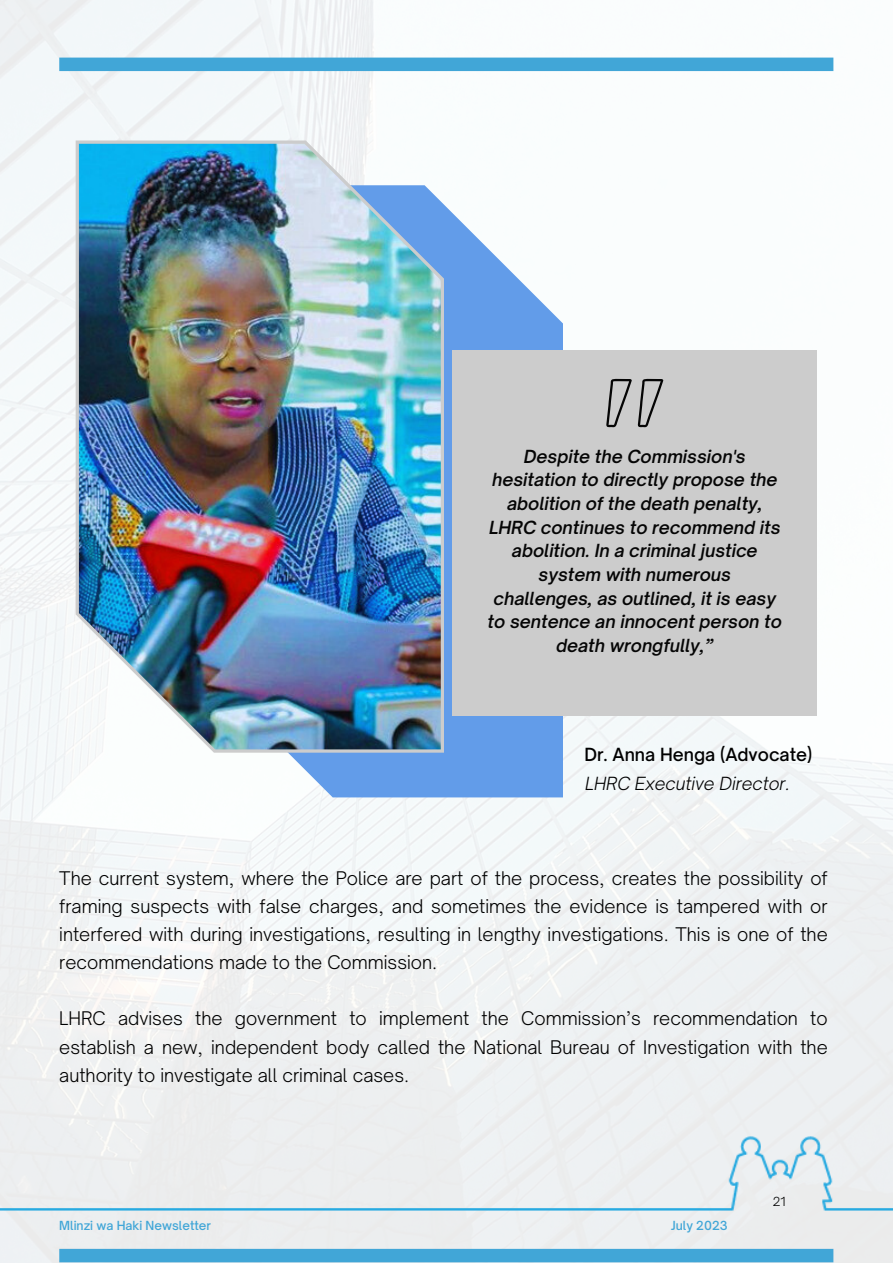
<style>
.page{position:relative;width:893px;height:1264px;background:#fff}
.page>*{position:absolute;margin:0;border:0;box-sizing:border-box;transform-origin:0 0}
.t1{font:300 18px/28px "Open Sauce One";color:#000;text-align:justify}
.t2{font:500 17.4px "Open Sauce One";color:#000}
.t3{font:italic 300 17.4px "Open Sauce One";color:#000}
.t4{font:italic 600 17.25px/23.5px "Open Sauce One";color:#050505;text-align:center}
.t5{font:500 12px "Open Sauce One";color:#41a6d7}
.t6{font:300 12px "Open Sauce One";color:#000}
</style>
<div class="page">
<div style="left:59px;top:58px;width:774px;height:13px;background:#41a6d7"></div>
<div style="left:59px;top:1248px;width:774px;height:14px;background:#41a6d7"></div>
<div style="left:0;top:1118px;width:892px;height:101px;background:#eceef0"></div>
<svg style="left:194px;top:185px;width:369px;height:612px;fill:#629ce9"></svg>
<img style="left:76px;top:140px;width:368px;height:612px">
<div style="left:452px;top:351px;width:365px;height:364px;background:#ccc"></div>
<svg style="left:606px;top:379px;width:25px;height:48px"></svg>
<svg style="left:637px;top:379px;width:26px;height:48px"></svg>
<p class="t4" style="left:487px;top:444px;width:296px">Despite the Commission's hesitation to directly propose the abolition of the death penalty,<br>LHRC continues to recommend its abolition. In a criminal justice system with numerous challenges, as outlined, it is easy to sentence an innocent person to death wrongfully,”</p>
<p class="t2" style="left:584px;top:744px;width:229px">Dr. Anna Henga (Advocate)</p>
<p class="t3" style="left:585px;top:772px;width:207px">LHRC Executive Director.</p>
<p class="t1" style="left:59px;top:864px;width:770px">The current system, where the Police are part of the process, creates the possibility of framing suspects with false charges, and sometimes the evidence is tampered with or interfered with during investigations, resulting in lengthy investigations. This is one of the recommendations made to the Commission.</p>
<p class="t1" style="left:59px;top:1004px;width:770px">LHRC advises the government to implement the Commission’s recommendation to establish a new, independent body called the National Bureau of Investigation with the authority to investigate all criminal cases.</p>
<p class="t5" style="left:59px;top:1217px;width:153px">Mlinzi wa Haki Newsletter</p>
<p class="t5" style="left:671px;top:1217px;width:58px">July 2023</p>
<p class="t6" style="left:772px;top:1194px;width:14px">21</p>
</div>
